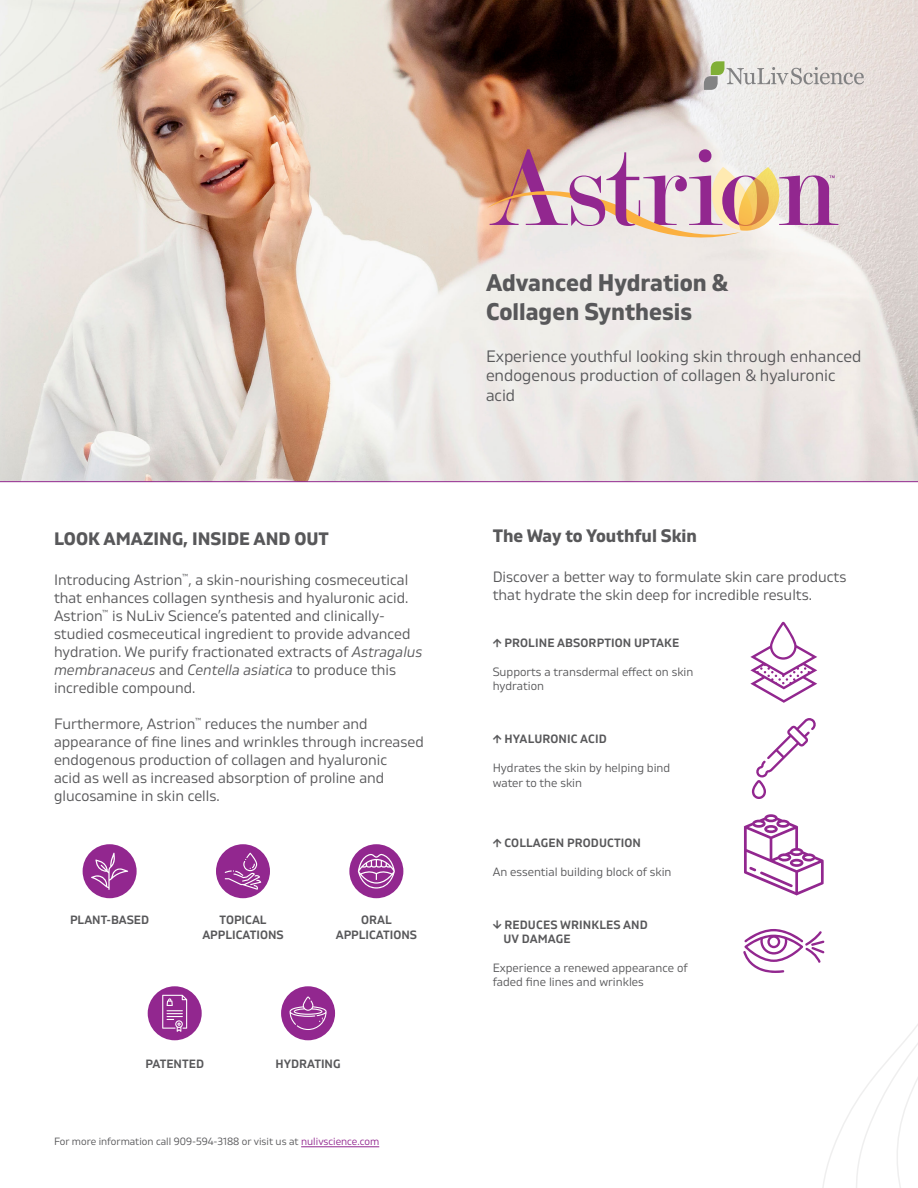
<style>
.page{position:relative;width:918px;height:1188px;background:#fff}
.page>*{position:absolute;margin:0;border:0;box-sizing:border-box;transform-origin:0 0}
.t1{font:700 24px/28.8px "Gilam";color:#58585a}
.t2{font:700 18px "Gilam";color:#58585a}
.t3{font:16.5px/19.8px "Gilam";color:#58585a}
.t4{font:15px/18px "Gilam";color:#58585a}
.t5{font:12px/14.4px "Gilam";color:#58585a}
.t6{font:600 12px/14.4px "Gilam";color:#58585a;text-align:center}
.t7{font:10.5px "Gilam";color:#58585a}
.s1{font-style:italic}
.s2{color:#92278f}
</style>
<div class="page">
<img style="left:0;top:0;width:918px;height:481px">
<svg style="left:704px;top:61px;width:160px;height:29px;background:#d5d3cc"></svg>
<hr style="left:301px;top:1147px;width:78px;height:1px;background:#92278f">
<hr style="left:0;top:481px;width:918px;height:1px;background:#92278f">
<svg style="left:822px;top:941px;width:96px;height:247px"></svg>
<img style="left:0;top:0;width:369px;height:400px">
<svg style="left:486px;top:149px;width:352px;height:89px;background:#dab8ba"></svg>
<div style="left:281px;top:986px;width:54px;height:54px;background:#92278f;border-radius:50%"></div>
<div style="left:148px;top:986px;width:54px;height:54px;background:#92278f;border-radius:50%"></div>
<svg style="left:162px;top:995px;width:25px;height:37px"></svg>
<div style="left:349px;top:844px;width:54px;height:54px;background:#92278f;border-radius:50%"></div>
<div style="left:216px;top:844px;width:54px;height:54px;background:#92278f;border-radius:50%"></div>
<div style="left:83px;top:844px;width:54px;height:54px;background:#92278f;border-radius:50%"></div>
<svg style="left:91px;top:853px;width:37px;height:37px"></svg>
<svg style="left:750px;top:622px;width:67px;height:81px"></svg>
<svg style="left:358px;top:854px;width:37px;height:35px"></svg>
<svg style="left:225px;top:853px;width:36px;height:37px"></svg>
<svg style="left:290px;top:997px;width:37px;height:33px"></svg>
<svg style="left:744px;top:814px;width:80px;height:82px"></svg>
<svg style="left:743px;top:929px;width:81px;height:44px"></svg>
<svg style="left:752px;top:718px;width:64px;height:81px"></svg>
<p class="t2" style="left:54px;top:526px;width:277px">LOOK AMAZING, INSIDE AND OUT</p>
<p class="t4" style="left:54px;top:570px;width:370px">Introducing Astrion<sup>™</sup>, a skin-nourishing cosmeceutical that enhances collagen synthesis and hyaluronic acid.<br>Astrion<sup>™</sup> is NuLiv Science’s patented and clinically&shy;studied cosmeceutical ingredient to provide advanced hydration. We purify fractionated extracts of <span class="s1">Astragalus membranaceus</span> and <span class="s1">Centella asiatica</span> to produce this incredible compound.</p>
<p class="t4" style="left:54px;top:714px;width:371px">Furthermore, Astrion<sup>™</sup> reduces the number and appearance of fine lines and wrinkles through increased endogenous production of collagen and hyaluronic<br>acid as well as increased absorption of proline and glucosamine in skin cells.</p>
<p class="t6" style="left:70px;top:912px;width:81px">PLANT-BASED</p>
<p class="t6" style="left:202px;top:912px;width:83px">TOPICAL<br>APPLICATIONS</p>
<p class="t6" style="left:336px;top:912px;width:83px">ORAL<br>APPLICATIONS</p>
<p class="t6" style="left:145px;top:1056px;width:60px">PATENTED</p>
<p class="t6" style="left:276px;top:1056px;width:66px">HYDRATING</p>
<p class="t7" style="left:54px;top:1134px;width:327px">For more information call 909-594-3188 or visit us at <span class="s2">nulivscience.com</span></p>
<h1 class="t1" style="left:486px;top:268px;width:244px">Advanced Hydration &amp;<br>Collagen Synthesis</h1>
<p class="t3" style="left:486px;top:345px;width:377px">Experience youthful looking skin through enhanced endogenous production of collagen &amp; hyaluronic acid</p>
<p class="t2" style="left:493px;top:523px;width:206px">The Way to Youthful Skin</p>
<p class="t4" style="left:493px;top:567px;width:355px">Discover a better way to formulate skin care products that hydrate the skin deep for incredible results.</p>
<p class="t6" style="left:493px;top:635px;width:188px">↑ PROLINE ABSORPTION UPTAKE</p>
<p class="t5" style="left:493px;top:664px;width:202px">Supports a transdermal effect on skin hydration</p>
<p class="t6" style="left:493px;top:732px;width:115px">↑ HYALURONIC ACID</p>
<p class="t5" style="left:493px;top:760px;width:179px">Hydrates the skin by helping bind water to the skin</p>
<p class="t6" style="left:493px;top:835px;width:150px">↑ COLLAGEN PRODUCTION</p>
<p class="t5" style="left:493px;top:864px;width:180px">An essential building block of skin</p>
<p class="t6" style="left:504px;top:917px;width:146px;text-align:left;text-indent:-11px">↓ REDUCES WRINKLES AND<br>UV DAMAGE</p>
<p class="t5" style="left:493px;top:960px;width:196px">Experience a renewed appearance of faded fine lines and wrinkles</p>
</div>
